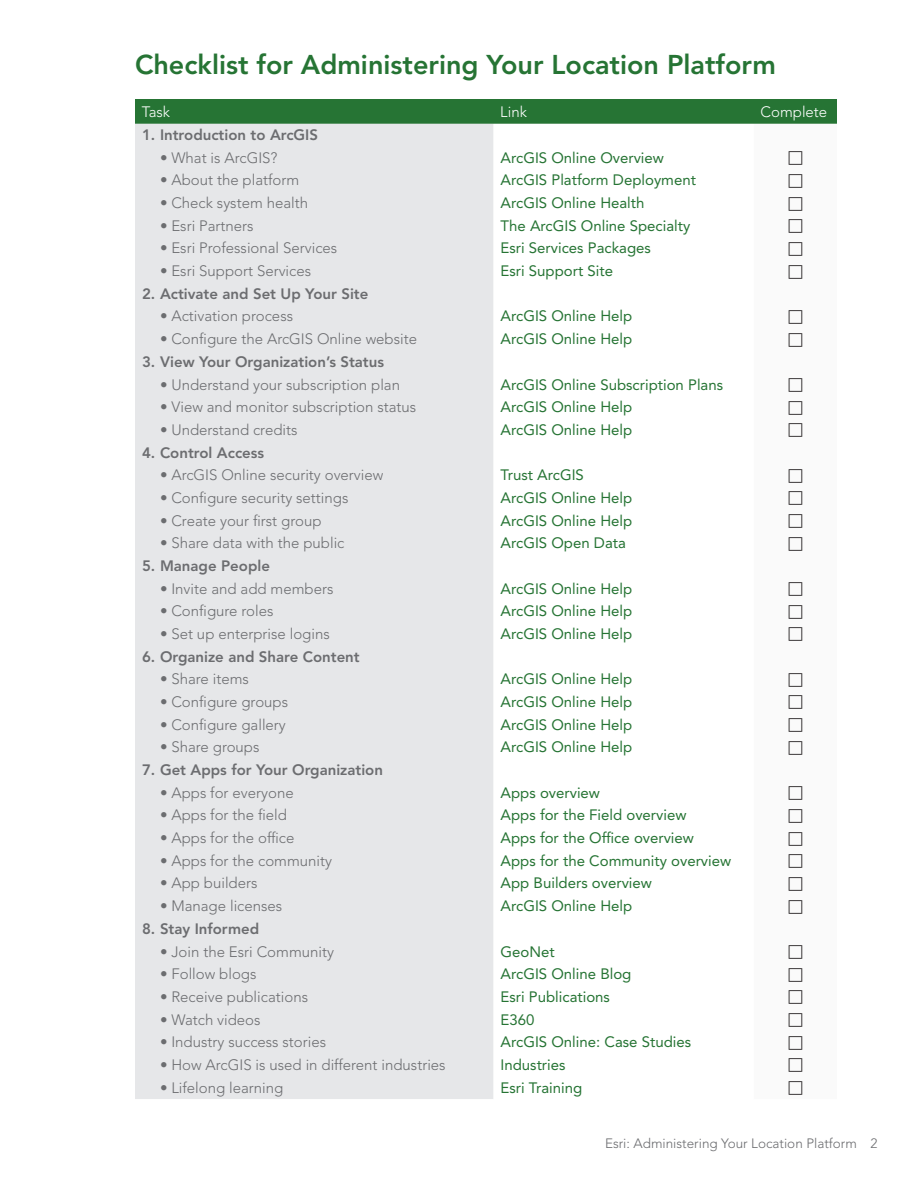
<style>
.page{position:relative;width:918px;height:1188px;background:#fff}
.page>*{position:absolute;margin:0;border:0;box-sizing:border-box;transform-origin:0 0}
.Header_12{font:800 27px "Avenir LT Std";color:#267434}
.Body_10{font:300 15px "Avenir LT Std";color:#6c6d70}
.t1{font:15px "Avenir LT Std";color:#267434}
.Body_10-2{font:800 15px "Avenir LT Std";color:#6c6d70}
.t2{font:300 15px "Avenir LT Std";color:#fff}
.t3{font:300 13.5px "Avenir LT Std";color:#6c6d70}
</style>
<div class="page">
<div style="left:135px;top:99px;width:702px;height:25px;background:#267434"></div>
<div style="left:135px;top:124px;width:358px;height:975px;background:#e6e7e9"></div>
<p class="Header_12" style="left:135px;top:49px;width:642px">Checklist for Administering Your Location Platform</p>
<p class="t2" style="left:142px;top:103px;width:30px">Task</p>
<p class="t2" style="left:500px;top:103px;width:28px">Link</p>
<p class="t2" style="left:761px;top:103px;width:68px">Complete</p>
<p class="Body_10-2" style="left:142px;top:126px;width:178px">1. Introduction to ArcGIS</p>
<p class="Body_10" style="left:160px;top:149px;width:119px">• What is ArcGIS?</p>
<p class="t1" style="left:501px;top:149px;width:165px">ArcGIS Online Overview</p>
<p class="Body_10" style="left:160px;top:171px;width:141px">• About the platform</p>
<p class="t1" style="left:501px;top:171px;width:197px">ArcGIS Platform Deployment</p>
<p class="Body_10" style="left:160px;top:194px;width:150px">• Check system health</p>
<p class="t1" style="left:501px;top:194px;width:145px">ArcGIS Online Health</p>
<p class="Body_10" style="left:160px;top:217px;width:95px">• Esri Partners</p>
<p class="t1" style="left:501px;top:217px;width:191px">The ArcGIS Online Specialty</p>
<p class="Body_10" style="left:160px;top:239px;width:179px">• Esri Professional Services</p>
<p class="t1" style="left:501px;top:240px;width:152px">Esri Services Packages</p>
<p class="Body_10" style="left:160px;top:262px;width:153px">• Esri Support Services</p>
<p class="t1" style="left:501px;top:262px;width:114px">Esri Support Site</p>
<p class="Body_10-2" style="left:142px;top:285px;width:228px">2. Activate and Set Up Your Site</p>
<p class="Body_10" style="left:160px;top:307px;width:135px">• Activation process</p>
<p class="t1" style="left:501px;top:308px;width:133px">ArcGIS Online Help</p>
<p class="Body_10" style="left:160px;top:330px;width:259px">• Configure the ArcGIS Online website</p>
<p class="t1" style="left:501px;top:330px;width:133px">ArcGIS Online Help</p>
<p class="Body_10-2" style="left:142px;top:353px;width:244px">3. View Your Organization’s Status</p>
<p class="Body_10" style="left:160px;top:376px;width:242px">• Understand your subscription plan</p>
<p class="t1" style="left:501px;top:376px;width:224px">ArcGIS Online Subscription Plans</p>
<p class="Body_10" style="left:160px;top:398px;width:258px">• View and monitor subscription status</p>
<p class="t1" style="left:501px;top:398px;width:133px">ArcGIS Online Help</p>
<p class="Body_10" style="left:160px;top:421px;width:139px">• Understand credits</p>
<p class="t1" style="left:501px;top:421px;width:133px">ArcGIS Online Help</p>
<p class="Body_10-2" style="left:142px;top:443px;width:124px">4. Control Access</p>
<p class="Body_10" style="left:160px;top:466px;width:225px">• ArcGIS Online security overview</p>
<p class="t1" style="left:501px;top:466px;width:85px">Trust ArcGIS</p>
<p class="Body_10" style="left:160px;top:489px;width:190px">• Configure security settings</p>
<p class="t1" style="left:501px;top:489px;width:133px">ArcGIS Online Help</p>
<p class="Body_10" style="left:160px;top:512px;width:163px">• Create your first group</p>
<p class="t1" style="left:501px;top:512px;width:133px">ArcGIS Online Help</p>
<p class="Body_10" style="left:160px;top:534px;width:186px">• Share data with the public</p>
<p class="t1" style="left:501px;top:534px;width:127px">ArcGIS Open Data</p>
<p class="Body_10-2" style="left:142px;top:557px;width:129px">5. Manage People</p>
<p class="Body_10" style="left:160px;top:580px;width:175px">• Invite and add members</p>
<p class="t1" style="left:501px;top:580px;width:133px">ArcGIS Online Help</p>
<p class="Body_10" style="left:160px;top:602px;width:115px">• Configure roles</p>
<p class="t1" style="left:501px;top:602px;width:133px">ArcGIS Online Help</p>
<p class="Body_10" style="left:160px;top:625px;width:171px">• Set up enterprise logins</p>
<p class="t1" style="left:501px;top:625px;width:133px">ArcGIS Online Help</p>
<p class="Body_10-2" style="left:142px;top:648px;width:219px">6. Organize and Share Content</p>
<p class="Body_10" style="left:160px;top:670px;width:90px">• Share items</p>
<p class="t1" style="left:501px;top:670px;width:133px">ArcGIS Online Help</p>
<p class="Body_10" style="left:160px;top:693px;width:130px">• Configure groups</p>
<p class="t1" style="left:501px;top:693px;width:133px">ArcGIS Online Help</p>
<p class="Body_10" style="left:160px;top:716px;width:127px">• Configure gallery</p>
<p class="t1" style="left:501px;top:716px;width:133px">ArcGIS Online Help</p>
<p class="Body_10" style="left:160px;top:738px;width:101px">• Share groups</p>
<p class="t1" style="left:501px;top:738px;width:133px">ArcGIS Online Help</p>
<p class="Body_10-2" style="left:142px;top:761px;width:243px">7. Get Apps for Your Organization</p>
<p class="Body_10" style="left:160px;top:784px;width:135px">• Apps for everyone</p>
<p class="t1" style="left:501px;top:784px;width:101px">Apps overview</p>
<p class="Body_10" style="left:160px;top:806px;width:129px">• Apps for the field</p>
<p class="t1" style="left:501px;top:807px;width:187px">Apps for the Field overview</p>
<p class="Body_10" style="left:160px;top:829px;width:136px">• Apps for the office</p>
<p class="t1" style="left:501px;top:829px;width:195px">Apps for the Office overview</p>
<p class="Body_10" style="left:160px;top:852px;width:174px">• Apps for the community</p>
<p class="t1" style="left:501px;top:852px;width:232px">Apps for the Community overview</p>
<p class="Body_10" style="left:160px;top:874px;width:99px">• App builders</p>
<p class="t1" style="left:501px;top:875px;width:153px">App Builders overview</p>
<p class="Body_10" style="left:160px;top:897px;width:124px">• Manage licenses</p>
<p class="t1" style="left:501px;top:897px;width:133px">ArcGIS Online Help</p>
<p class="Body_10-2" style="left:142px;top:920px;width:119px">8. Stay Informed</p>
<p class="Body_10" style="left:160px;top:943px;width:175px">• Join the Esri Community</p>
<p class="t1" style="left:501px;top:943px;width:56px">GeoNet</p>
<p class="Body_10" style="left:160px;top:965px;width:98px">• Follow blogs</p>
<p class="t1" style="left:501px;top:965px;width:132px">ArcGIS Online Blog</p>
<p class="Body_10" style="left:160px;top:988px;width:150px">• Receive publications</p>
<p class="t1" style="left:501px;top:988px;width:111px">Esri Publications</p>
<p class="Body_10" style="left:160px;top:1011px;width:102px">• Watch videos</p>
<p class="t1" style="left:501px;top:1011px;width:35px">E360</p>
<p class="Body_10" style="left:160px;top:1033px;width:168px">• Industry success stories</p>
<p class="t1" style="left:501px;top:1033px;width:192px">ArcGIS Online: Case Studies</p>
<p class="Body_10" style="left:160px;top:1056px;width:287px">• How ArcGIS is used in different industries</p>
<p class="t1" style="left:501px;top:1056px;width:67px">Industries</p>
<p class="Body_10" style="left:160px;top:1079px;width:125px">• Lifelong learning</p>
<p class="t1" style="left:501px;top:1079px;width:83px">Esri Training</p>
<p class="t3" style="left:605px;top:1136px;width:274px">Esri: Administering Your Location Platform 2</p>
</div>
